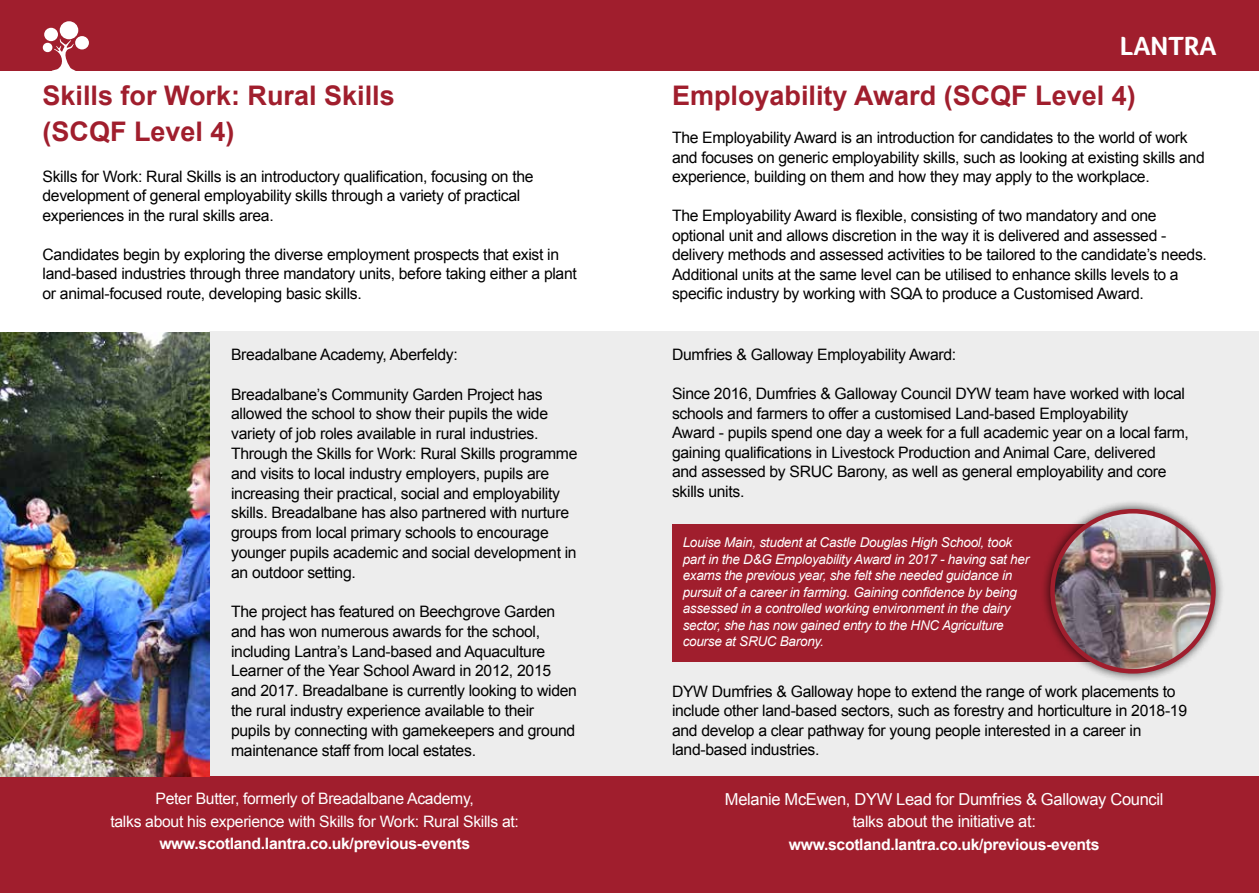
<style>
.page{position:relative;width:1259px;height:893px;background:#fff}
.page>*{position:absolute;margin:0;border:0;box-sizing:border-box;transform-origin:0 0}
.t1{font:700 27px/36px "Arial";color:#a01e2d}
.t2{font:700 27px "Foco";color:#fff}
.t3{font:16.5px/22.5px "Arial";letter-spacing:-.02em;color:#fff;text-align:center}
.t4{font:15.75px/19.5px "Arial";letter-spacing:-.02em;color:#000}
.t5{font:15.75px/22.5px "Arial";letter-spacing:-.02em;color:#fff;text-align:center}
.t6{font:700 15.75px "Arial";letter-spacing:-.02em;color:#fff}
.t7{font:italic 13.5px/16.5px "Arial";letter-spacing:-.02em;color:#fff}
.s1{font-size:15.75px}
</style>
<div class="page">
<div style="left:210px;top:331px;width:1049px;height:446px;background:#ededed"></div>
<div style="left:672px;top:524px;width:476px;height:137px;background:#a01e2d"></div>
<div style="left:0;top:777px;width:1259px;height:116px;background:#a01e2d"></div>
<img style="left:0;top:332px;width:210px;height:444px">
<div style="left:1041px;top:500px;width:184px;height:183px;background:#000;opacity:.75"></div>
<img style="left:1052px;top:511px;width:161px;height:160px">
<div style="left:1050px;top:509px;width:165px;height:164px;border:4px solid #a01e2d;border-radius:50%"></div>
<div style="left:0;top:0;width:1259px;height:71px;background:#a01e2d"></div>
<div style="left:44px;top:28px;width:14px;height:13px;background:#fff;border-radius:50%"></div>
<svg style="left:75px;top:36px;width:14px;height:13px"></svg>
<div style="left:43px;top:43px;width:9px;height:9px;background:#fff;border-radius:50%"></div>
<div style="left:60px;top:21px;width:18px;height:18px;background:#fff;border-radius:50%"></div>
<svg style="left:47px;top:39px;width:42px;height:32px"></svg>
<h1 class="t2" style="left:1120px;top:30px;width:98px">LANTRA</h1>
<h1 class="t1" style="left:43px;top:78px;width:354px">Skills for Work: Rural Skills (SCQF Level 4)</h1>
<h1 class="t1" style="left:672px;top:78px;width:465px">Employability Award (SCQF Level 4)</h1>
<p class="t4" style="left:672px;top:128px;width:534px">The Employability Award is an introduction for candidates to the world of work and focuses on generic employability skills, such as looking at existing skills and experience, building on them and how they may apply to the workplace.</p>
<p class="t4" style="left:672px;top:206px;width:536px">The Employability Award is flexible, consisting of two mandatory and one optional unit and allows discretion in the way it is delivered and assessed - delivery methods and assessed activities to be tailored to the candidate’s needs.<br>Additional units at the same level can be utilised to enhance skills levels to a specific industry by working with SQA to produce a Customised Award.</p>
<p class="t4" style="left:43px;top:167px;width:493px">Skills for Work: Rural Skills is an introductory qualification, focusing on the development of general employability skills through a variety of practical experiences in the rural skills area.</p>
<p class="t4" style="left:43px;top:245px;width:536px">Candidates begin by exploring the diverse employment prospects that exist in land-based industries through three mandatory units, before taking either a plant or animal-focused route, developing basic skills.</p>
<p class="t4" style="left:231px;top:345px;width:228px">Breadalbane Academy, Aberfeldy:</p>
<p class="t4" style="left:231px;top:384px;width:348px">Breadalbane’s Community Garden Project has allowed the school to show their pupils the wide variety of job roles available in rural industries.<br>Through the Skills for Work: Rural Skills programme and visits to local industry employers, pupils are increasing their practical, social and employability skills. Breadalbane has also partnered with nurture groups from local primary schools to encourage younger pupils academic and social development in an outdoor setting.</p>
<p class="t4" style="left:231px;top:602px;width:347px">The project has featured on Beechgrove Garden and has won numerous awards for the school, including Lantra’s Land-based and Aquaculture Learner of the Year School Award in 2012, 2015 and 2017. Breadalbane is currently looking to widen the rural industry experience available to their pupils by connecting with gamekeepers and ground maintenance staff from local estates.</p>
<p class="t5" style="left:110px;top:788px;width:410px">Peter Butter, formerly of Breadalbane Academy,<br>talks about his experience with Skills for Work: Rural Skills at:</p>
<p class="t6" style="left:159px;top:833px;width:312px">www.scotland.lantra.co.uk/previous-events</p>
<p class="t4" style="left:672px;top:345px;width:286px">Dumfries &amp; Galloway Employability Award:</p>
<p class="t4" style="left:672px;top:384px;width:518px">Since 2016, Dumfries &amp; Galloway Council DYW team have worked with local schools and farmers to offer a customised Land-based Employability<br>Award - pupils spend one day a week for a full academic year on a local farm, gaining qualifications in Livestock Production and Animal Care, delivered<br>and assessed by SRUC Barony, as well as general employability and core skills units.</p>
<p class="t7" style="left:682px;top:535px;width:348px">Louise Main, student at Castle Douglas High School, took part in the D&amp;G Employability Award in 2017 - having sat her exams the previous year, she felt she needed guidance in pursuit of a career in farming. Gaining confidence by being assessed in a controlled working environment in the dairy sector, she has now gained entry to the HNC Agriculture course at SRUC Barony.</p>
<p class="t4" style="left:672px;top:681px;width:516px">DYW Dumfries &amp; Galloway hope to extend the range of work placements to include other land-based sectors, such as forestry and horticulture in 2018-19 and develop a clear pathway for young people interested in a career in land-based industries.</p>
<p class="t3" style="left:725px;top:788px;width:440px">Melanie McEwen, DYW Lead for Dumfries &amp; Galloway Council <span class="s1">talks</span> about the initiative at:</p>
<p class="t6" style="left:789px;top:834px;width:312px">www.scotland.lantra.co.uk/previous-events</p>
</div>
